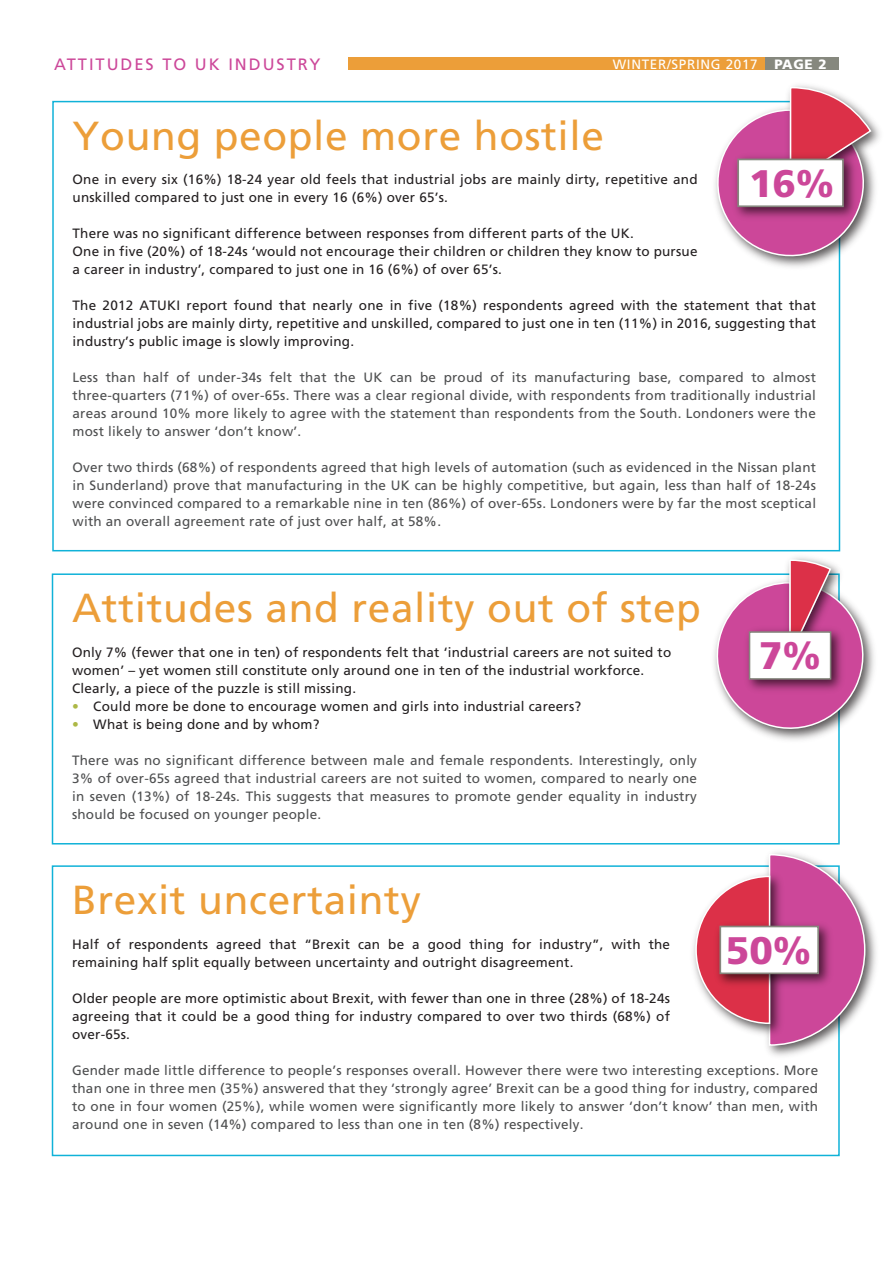
<style>
.page{position:relative;width:893px;height:1263px;background:#fff}
.page>*{position:absolute;margin:0;border:0;box-sizing:border-box;transform-origin:0 0}
.t1{font:40.5px "Frutiger";letter-spacing:.015em;color:#ec9e39}
.t2{font:900 38.4px "Frutiger";color:#cc4799}
.t3{font:16.5px "Frutiger";letter-spacing:.12em;color:#cc4799}
.t4{font:13.5px/18px "Frutiger";letter-spacing:.015em;color:#4e4f50;text-align:justify}
.t5{font:13.5px/18px "Frutiger";letter-spacing:.015em;color:#231f20}
.t6{font:13.5px "Frutiger";letter-spacing:.05em;color:#fff}
.s1{font-weight:900}
.s2{color:#adb846}
.s3{color:#adb845}
</style>
<div class="page">
<img style="left:796px;top:85px;width:84px;height:116px">
<svg style="left:706px;top:86px;width:167px;height:182px"></svg>
<div style="left:52px;top:865px;width:788px;height:291px;border:2px solid #10b2d8"></div>
<img style="left:767px;top:852px;width:109px;height:211px">
<svg style="left:695px;top:853px;width:171px;height:193px"></svg>
<div style="left:52px;top:573px;width:788px;height:271px;border:2px solid #10b2d8"></div>
<img style="left:781px;top:551px;width:60px;height:8px">
<svg style="left:707px;top:559px;width:166px;height:179px"></svg>
<div style="left:349px;top:57px;width:490px;height:13px;background:#ec9e39"></div>
<div style="left:765px;top:57px;width:74px;height:13px;background:#86887e"></div>
<img style="left:740px;top:622px;width:109px;height:75px">
<div style="left:749px;top:631px;width:82px;height:49px;background:#fff;border:2px solid #86887e"></div>
<img style="left:711px;top:917px;width:125px;height:74px">
<div style="left:719px;top:926px;width:100px;height:48px;background:#fff;border:2px solid #86887e"></div>
<img style="left:729px;top:150px;width:132px;height:74px">
<div style="left:737px;top:159px;width:107px;height:48px;background:#fff;border:2px solid #86887e"></div>
<p class="t3" style="left:54px;top:55px;width:268px">ATTITUDES TO UK INDUSTRY</p>
<p class="t6" style="left:613px;top:56px;width:215px">WINTER/SPRING 2017 <span class="s1">PAGE 2</span></p>
<h1 class="t1" style="left:73px;top:112px;width:533px">Young people more hostile</h1>
<p class="t5" style="left:73px;top:170px;width:626px">One in every six (16%) 18-24 year old feels that industrial jobs are mainly dirty, repetitive and unskilled compared to just one in every 16 (6%) over 65’s.</p>
<p class="t5" style="left:73px;top:224px;width:626px">There was no significant difference between responses from different parts of the UK.<br>One in five (20%) of 18-24s ‘would not encourage their children or children they know to pursue a career in industry’, compared to just one in 16 (6%) of over 65’s.</p>
<p class="t5" style="left:73px;top:296px;width:745px;text-align:justify">The 2012 ATUKI report found that nearly one in five (18%) respondents agreed with the statement that that industrial jobs are mainly dirty, repetitive and unskilled, compared to just one in ten (11%) in 2016, suggesting that industry’s public image is slowly improving.</p>
<p class="t4" style="left:73px;top:368px;width:745px">Less than half of under-34s felt that the UK can be proud of its manufacturing base, compared to almost three-quarters (71%) of over-65s. There was a clear regional divide, with respondents from traditionally industrial areas around 10% more likely to agree with the statement than respondents from the South. Londoners were the most likely to answer ‘don’t know’.</p>
<p class="t4" style="left:73px;top:458px;width:745px">Over two thirds (68%) of respondents agreed that high levels of automation (such as evidenced in the Nissan plant in Sunderland) prove that manufacturing in the UK can be highly competitive, but again, less than half of 18-24s were convinced compared to a remarkable nine in ten (86%) of over-65s. Londoners were by far the most sceptical with an overall agreement rate of just over half, at 58%.</p>
<h2 class="t2" style="left:749px;top:160px;width:87px">16%</h2>
<h1 class="t1" style="left:72px;top:585px;width:630px">Attitudes and reality out of step</h1>
<p class="t5" style="left:72px;top:643px;width:601px">Only 7% (fewer that one in ten) of respondents felt that ‘industrial careers are not suited to women’ – yet women still constitute only around one in ten of the industrial workforce.<br>Clearly, a piece of the puzzle is still missing.</p>
<p class="t5" style="left:72px;top:697px;width:511px"><span class="s2">•</span> Could more be done to encourage women and girls into industrial careers?</p>
<p class="t5" style="left:72px;top:715px;width:249px"><span class="s3">•</span> What is being done and by whom?</p>
<p class="t4" style="left:72px;top:751px;width:626px">There was no significant difference between male and female respondents. Interestingly, only 3% of over-65s agreed that industrial careers are not suited to women, compared to nearly one in seven (13%) of 18-24s. This suggests that measures to promote gender equality in industry should be focused on younger people.</p>
<h2 class="t2" style="left:759px;top:633px;width:63px">7%</h2>
<h1 class="t1" style="left:72px;top:876px;width:350px">Brexit uncertainty</h1>
<p class="t5" style="left:72px;top:935px;width:599px">Half of respondents agreed that “Brexit can be a good thing for industry”, with the remaining half split equally between uncertainty and outright disagreement.</p>
<p class="t5" style="left:72px;top:989px;width:599px;text-align:justify">Older people are more optimistic about Brexit, with fewer than one in three (28%) of 18-24s agreeing that it could be a good thing for industry compared to over two thirds (68%) of over-65s.</p>
<p class="t4" style="left:72px;top:1061px;width:748px">Gender made little difference to people’s responses overall. However there were two interesting exceptions. More than one in three men (35%) answered that they ‘strongly agree’ Brexit can be a good thing for industry, compared to one in four women (25%), while women were significantly more likely to answer ‘don’t know’ than men, with around one in seven (14%) compared to less than one in ten (8%) respectively.</p>
<h2 class="t2" style="left:726px;top:927px;width:87px">50%</h2>
</div>
